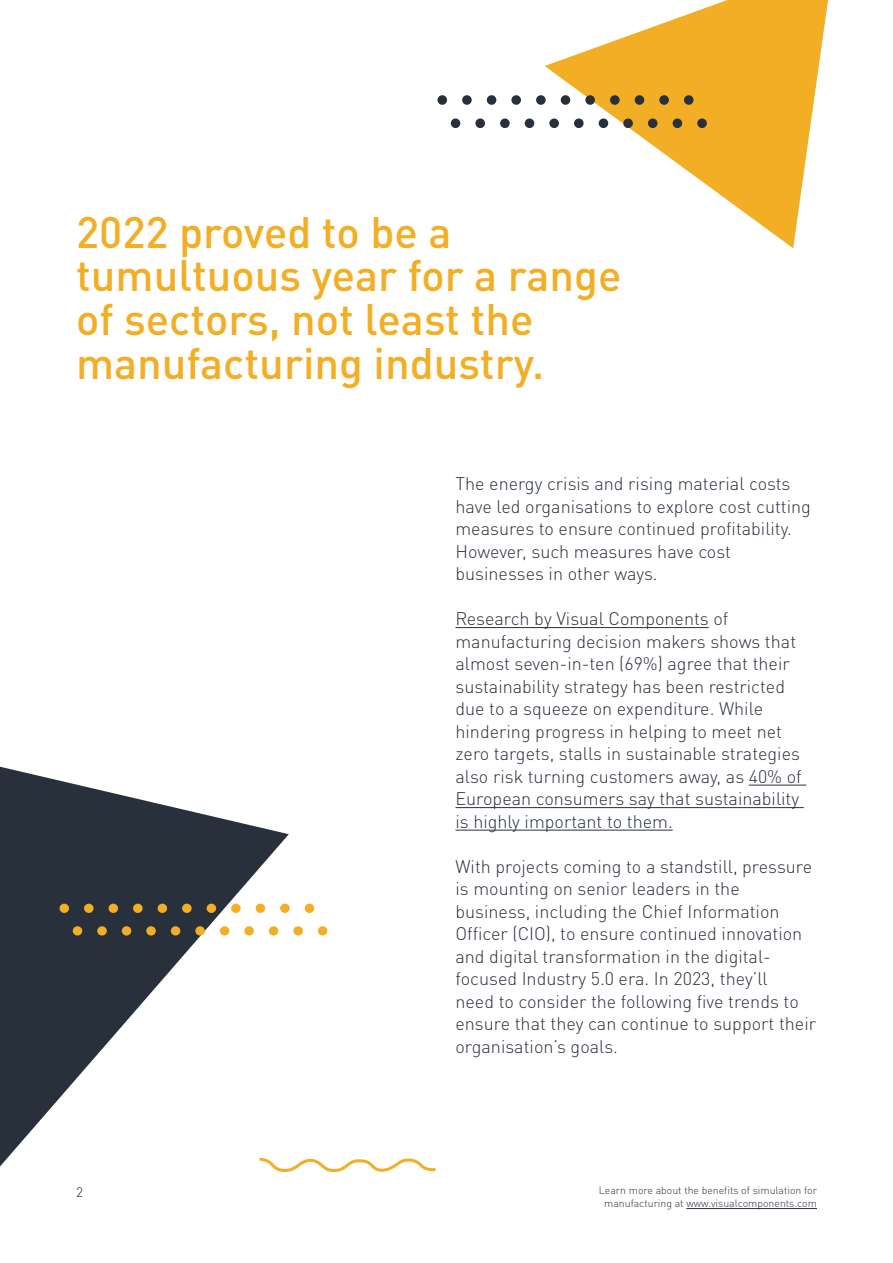
<style>
.page{position:relative;width:893px;height:1263px;background:#fff}
.page>*{position:absolute;margin:0;border:0;box-sizing:border-box;transform-origin:0 0}
.t1{font:500 43.5px/43.5px "DINOT";color:#f2ae25}
.t2{font:300 18px/22.5px "DINOT";color:#28303b}
.t3{font:300 13.5px "DINOT";color:#231f20}
.t4{font:300 10.5px/12.6px "DINOT";color:#28303b;text-align:center}
</style>
<div class="page">
<hr style="left:686px;top:1208px;width:131px;height:1px;background:#28303b">
<hr style="left:455px;top:627px;width:254px;height:1px;background:#28303b">
<hr style="left:749px;top:785px;width:57px;height:1px;background:#28303b">
<hr style="left:455px;top:807px;width:349px;height:1px;background:#28303b">
<hr style="left:455px;top:830px;width:218px;height:1px;background:#28303b">
<svg style="left:0;top:767px;width:289px;height:399px"></svg>
<svg style="left:545px;top:0;width:283px;height:248px;fill:#f2ae25"></svg>
<svg style="left:258px;top:1153px;width:178px;height:20px"></svg>
<div style="left:305px;top:904px;width:9px;height:9px;background:#f2ae25;border-radius:50%"></div>
<div style="left:158px;top:904px;width:9px;height:9px;background:#f2ae25;border-radius:50%"></div>
<div style="left:280px;top:904px;width:10px;height:9px;background:#f2ae25;border-radius:50%"></div>
<div style="left:133px;top:904px;width:10px;height:9px;background:#f2ae25;border-radius:50%"></div>
<div style="left:256px;top:904px;width:9px;height:9px;background:#f2ae25;border-radius:50%"></div>
<div style="left:109px;top:904px;width:9px;height:9px;background:#f2ae25;border-radius:50%"></div>
<div style="left:231px;top:904px;width:10px;height:9px;background:#f2ae25;border-radius:50%"></div>
<div style="left:84px;top:904px;width:10px;height:9px;background:#f2ae25;border-radius:50%"></div>
<div style="left:207px;top:904px;width:9px;height:9px;background:#f2ae25;border-radius:50%"></div>
<div style="left:60px;top:904px;width:9px;height:9px;background:#f2ae25;border-radius:50%"></div>
<div style="left:182px;top:904px;width:10px;height:9px;background:#f2ae25;border-radius:50%"></div>
<div style="left:318px;top:926px;width:9px;height:9px;background:#f2ae25;border-radius:50%"></div>
<div style="left:171px;top:926px;width:9px;height:9px;background:#f2ae25;border-radius:50%"></div>
<div style="left:293px;top:926px;width:10px;height:9px;background:#f2ae25;border-radius:50%"></div>
<div style="left:146px;top:926px;width:10px;height:9px;background:#f2ae25;border-radius:50%"></div>
<div style="left:269px;top:926px;width:9px;height:9px;background:#f2ae25;border-radius:50%"></div>
<div style="left:122px;top:926px;width:9px;height:9px;background:#f2ae25;border-radius:50%"></div>
<div style="left:244px;top:926px;width:10px;height:9px;background:#f2ae25;border-radius:50%"></div>
<div style="left:97px;top:926px;width:10px;height:9px;background:#f2ae25;border-radius:50%"></div>
<div style="left:220px;top:926px;width:9px;height:9px;background:#f2ae25;border-radius:50%"></div>
<div style="left:73px;top:926px;width:9px;height:9px;background:#f2ae25;border-radius:50%"></div>
<div style="left:195px;top:926px;width:10px;height:9px;background:#f2ae25;border-radius:50%"></div>
<div style="left:684px;top:95px;width:9px;height:10px;background:#28303b;border-radius:50%"></div>
<div style="left:536px;top:95px;width:10px;height:10px;background:#28303b;border-radius:50%"></div>
<div style="left:659px;top:95px;width:10px;height:10px;background:#28303b;border-radius:50%"></div>
<div style="left:511px;top:95px;width:10px;height:10px;background:#28303b;border-radius:50%"></div>
<div style="left:635px;top:95px;width:9px;height:10px;background:#28303b;border-radius:50%"></div>
<div style="left:487px;top:95px;width:9px;height:10px;background:#28303b;border-radius:50%"></div>
<div style="left:610px;top:95px;width:10px;height:10px;background:#28303b;border-radius:50%"></div>
<div style="left:462px;top:95px;width:10px;height:10px;background:#28303b;border-radius:50%"></div>
<div style="left:585px;top:95px;width:10px;height:10px;background:#28303b;border-radius:50%"></div>
<div style="left:437px;top:95px;width:10px;height:10px;background:#28303b;border-radius:50%"></div>
<div style="left:561px;top:95px;width:9px;height:10px;background:#28303b;border-radius:50%"></div>
<div style="left:697px;top:118px;width:10px;height:10px;background:#28303b;border-radius:50%"></div>
<div style="left:549px;top:118px;width:10px;height:10px;background:#28303b;border-radius:50%"></div>
<div style="left:673px;top:118px;width:9px;height:10px;background:#28303b;border-radius:50%"></div>
<div style="left:525px;top:118px;width:9px;height:10px;background:#28303b;border-radius:50%"></div>
<div style="left:648px;top:118px;width:9px;height:10px;background:#28303b;border-radius:50%"></div>
<div style="left:500px;top:118px;width:10px;height:10px;background:#28303b;border-radius:50%"></div>
<div style="left:623px;top:118px;width:10px;height:10px;background:#28303b;border-radius:50%"></div>
<div style="left:475px;top:118px;width:10px;height:10px;background:#28303b;border-radius:50%"></div>
<div style="left:599px;top:118px;width:9px;height:10px;background:#28303b;border-radius:50%"></div>
<div style="left:451px;top:118px;width:9px;height:10px;background:#28303b;border-radius:50%"></div>
<div style="left:574px;top:118px;width:10px;height:10px;background:#28303b;border-radius:50%"></div>
<h1 class="t1" style="left:76px;top:210px;width:547px">2022 proved to be a tumultuous year for a range of sectors, not least the manufacturing industry.</h1>
<p class="t3" style="left:76px;top:1183px;width:8px">2</p>
<p class="t2" style="left:455px;top:472px;width:357px">The energy crisis and rising material costs have led organisations to explore cost cutting measures to ensure continued profitability.<br>However, such measures have cost businesses in other ways.</p>
<p class="t2" style="left:455px;top:607px;width:348px">Research by Visual Components of manufacturing decision makers shows that almost seven-in-ten (69%) agree that their sustainability strategy has been restricted due to a squeeze on expenditure. While hindering progress in helping to meet net zero targets, stalls in sustainable strategies also risk turning customers away, as 40% of European consumers say that sustainability is highly important to them.</p>
<p class="t2" style="left:455px;top:855px;width:362px">With projects coming to a standstill, pressure is mounting on senior leaders in the business, including the Chief Information Officer (CIO), to ensure continued innovation and digital transformation in the digital&shy;focused Industry 5.0 era. In 2023, they’ll<br>need to consider the following five trends to ensure that they can continue to support their organisation’s goals.</p>
<p class="t4" style="left:599px;top:1184px;width:220px">Learn more about the benefits of simulation for manufacturing at www.visualcomponents.com</p>
</div>
